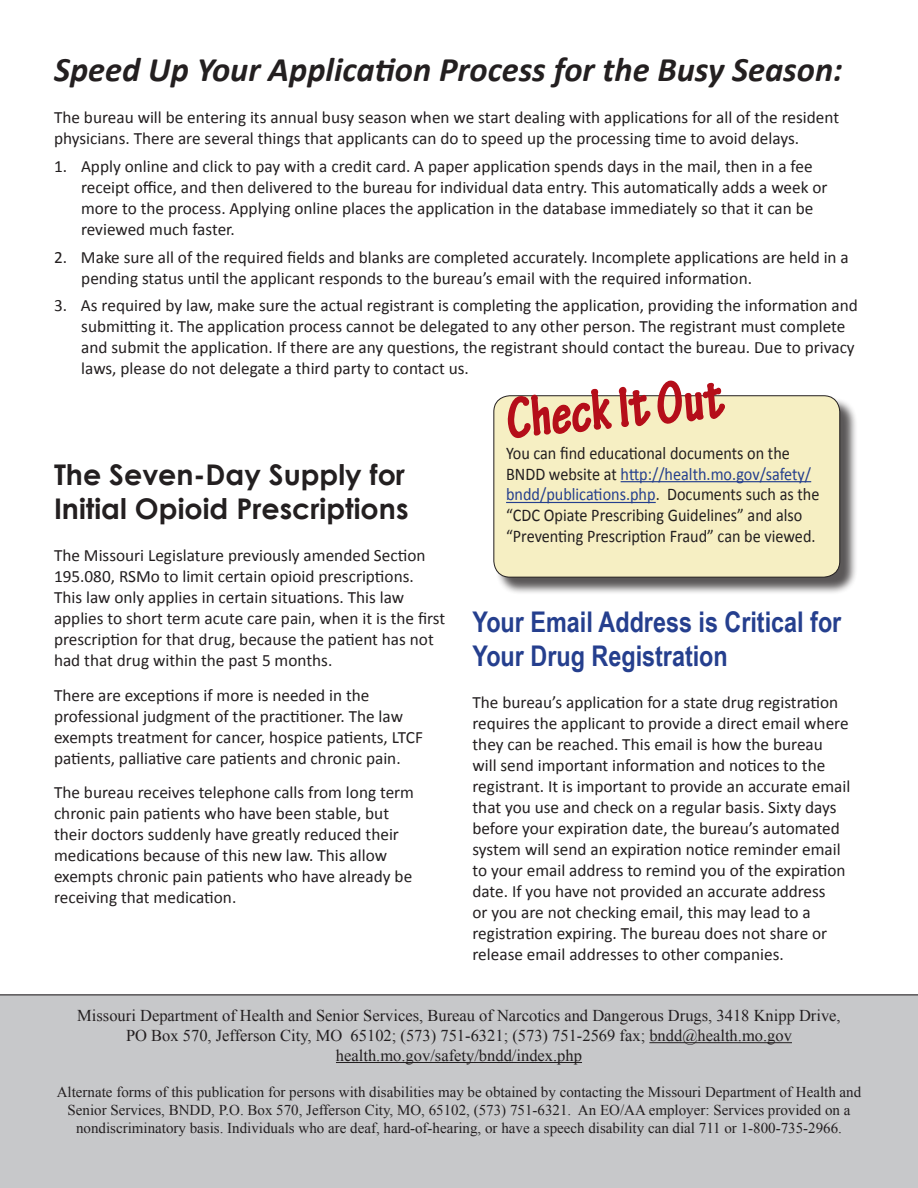
<style>
.page{position:relative;width:918px;height:1188px;background:#fff}
.page>*{position:absolute;margin:0;border:0;box-sizing:border-box;transform-origin:0 0}
.Paragraph_Style_1{font:700 condensed 59.4px "Tekton Pro";color:#b50e1a;scale:.91 1}
.Paragraph_Style_1-2{font:italic 700 34.5px "Calibri";color:#231f20}
.Paragraph_Style_1-3{font:700 28.5px/34.2px "Arial Narrow";color:#253f8e}
.Paragraph_Style_1-4{font:700 28.5px/34.2px "Century Gothic";color:#231f20}
.Paragraph_Style_1-5{font:17.85px/20.9px "Calibri";color:#231f20;scale:.91 1}
.Paragraph_Style_1-6{font:17.25px/21px "Calibri";color:#231f20}
.t1{font:16.5px "Times New Roman";color:#231f20}
.t2{font:15px/18px "Times New Roman";color:#231f20;text-align:center}
.s1{color:#253f8e}
</style>
<div class="page">
<div style="left:0;top:995px;width:918px;height:193px;background:#c7c8ca"></div>
<hr style="left:649px;top:1042px;width:143px;height:1px;background:#231f20">
<hr style="left:336px;top:1062px;width:246px;height:1px;background:#231f20">
<div style="left:496px;top:398px;width:361px;height:197px;background:#231f20;opacity:.75"></div>
<div style="left:494px;top:396px;width:346px;height:181px;background:#f6efc3;border-radius:16px"></div>
<div style="left:493px;top:395px;width:347px;height:182px;border:1px solid #231f20;border-radius:16px"></div>
<svg style="left:505px;top:380px;width:222px;height:58px"></svg>
<hr style="left:621px;top:481px;width:190px;height:1px;background:#253f8e">
<hr style="left:506px;top:502px;width:150px;height:1px;background:#253f8e">
<p class="Paragraph_Style_1-2" style="left:54px;top:48px;width:790px">Speed Up Your Application Process for the Busy Season:</p>
<p class="Paragraph_Style_1-6" style="left:54px;top:106px;width:787px">The bureau will be entering its annual busy season when we start dealing with applications for all of the resident physicians. There are several things that applicants can do to speed up the processing time to avoid delays.</p>
<p class="Paragraph_Style_1-6" style="left:81px;top:155px;width:748px;text-indent:-27px">1. Apply online and click to pay with a credit card. A paper application spends days in the mail, then in a fee receipt office, and then delivered to the bureau for individual data entry. This automatically adds a week or more to the process. Applying online places the application in the database immediately so that it can be reviewed much faster.</p>
<p class="Paragraph_Style_1-6" style="left:54px;top:245px;width:796px">2. Make sure all of the required fields and blanks are completed accurately. Incomplete applications are held in a</p>
<p class="Paragraph_Style_1-6" style="left:81px;top:266px;width:672px">pending status until the applicant responds to the bureau’s email with the required information.</p>
<p class="Paragraph_Style_1-6" style="left:54px;top:294px;width:805px">3. As required by law, make sure the actual registrant is completing the application, providing the information and</p>
<p class="Paragraph_Style_1-6" style="left:81px;top:315px;width:766px">submitting it. The application process cannot be delegated to any other person. The registrant must complete</p>
<p class="Paragraph_Style_1-6" style="left:81px;top:336px;width:775px">and submit the application. If there are any questions, the registrant should contact the bureau. Due to privacy</p>
<p class="Paragraph_Style_1-6" style="left:81px;top:357px;width:389px">laws, please do not delegate a third party to contact us.</p>
<p class="Paragraph_Style_1-4" style="left:54px;top:456px;width:356px">The Seven-Day Supply for<br>Initial Opioid Prescriptions</p>
<p class="Paragraph_Style_1-6" style="left:54px;top:544px;width:393px">The Missouri Legislature previously amended Section 195.080, RSMo to limit certain opioid prescriptions.<br>This law only applies in certain situations. This law applies to short term acute care pain, when it is the first prescription for that drug, because the patient has not had that drug within the past 5 months.</p>
<p class="Paragraph_Style_1-6" style="left:54px;top:684px;width:370px">There are exceptions if more is needed in the professional judgment of the practitioner. The law exempts treatment for cancer, hospice patients, LTCF patients, palliative care patients and chronic pain.</p>
<p class="Paragraph_Style_1-6" style="left:54px;top:781px;width:362px">The bureau receives telephone calls from long term chronic pain patients who have been stable, but their doctors suddenly have greatly reduced their medications because of this new law. This allow exempts chronic pain patients who have already be receiving that medication.</p>
<p class="Paragraph_Style_1" style="left:504px;top:383px;width:241px;rotate:-5deg">Check It Out</p>
<p class="Paragraph_Style_1-5" style="left:506px;top:442px;width:346px">You can find educational documents on the BNDD website at <span class="s1">http://health.mo.gov/safety/ bndd/publications.php</span>. Documents such as the “CDC Opiate Prescribing Guidelines” and also “Preventing Prescription Fraud” can be viewed.</p>
<p class="Paragraph_Style_1-3" style="left:472px;top:603px;width:370px">Your Email Address is Critical for<br>Your Drug Registration</p>
<p class="Paragraph_Style_1-6" style="left:472px;top:691px;width:379px">The bureau’s application for a state drug registration requires the applicant to provide a direct email where they can be reached. This email is how the bureau will send important information and notices to the registrant. It is important to provide an accurate email that you use and check on a regular basis. Sixty days before your expiration date, the bureau’s automated system will send an expiration notice reminder email to your email address to remind you of the expiration date. If you have not provided an accurate address<br>or you are not checking email, this may lead to a registration expiring. The bureau does not share or release email addresses to other companies.</p>
<p class="t1" style="left:77px;top:1004px;width:765px">Missouri Department of Health and Senior Services, Bureau of Narcotics and Dangerous Drugs, 3418 Knipp Drive,</p>
<p class="t1" style="left:126px;top:1024px;width:667px">PO Box 570, Jefferson City, MO 65102; (573) 751-6321; (573) 751-2569 fax; bndd@health.mo.gov</p>
<p class="t1" style="left:336px;top:1044px;width:248px">health.mo.gov/safety/bndd/index.php</p>
<p class="t2" style="left:57px;top:1082px;width:806px">Alternate forms of this publication for persons with disabilities may be obtained by contacting the Missouri Department of Health and<br>Senior Services, BNDD, P.O. Box 570, Jefferson City, MO, 65102, (573) 751-6321. An EO/AA employer: Services provided on a nondiscriminatory basis. Individuals who are deaf, hard-of-hearing, or have a speech disability can dial 711 or 1-800-735-2966.</p>
</div>
